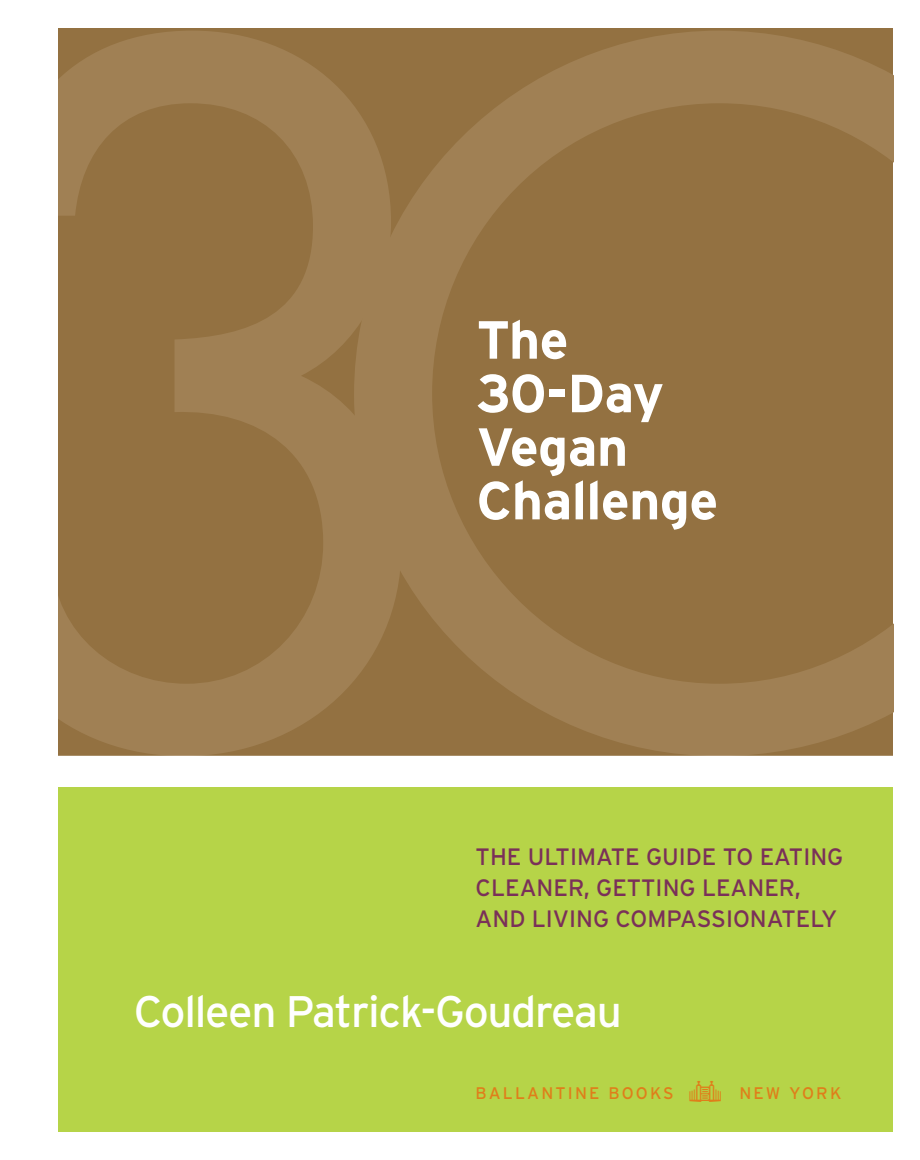
<style>
.page{position:relative;width:920px;height:1160px;background:#fff}
.page>*{position:absolute;margin:0;border:0;box-sizing:border-box;transform-origin:0 0}
.t1{font:700 53.55px/53.6px "Interstate";letter-spacing:-.01em;color:#fff}
.t2{font:44.1px "Interstate";letter-spacing:-.03em;color:#fff}
.t3{font:23.62px/31px "Interstate";color:#7a3059}
.t4{font:16.8px "Interstate";letter-spacing:.13em;color:#df7e1a}
.s1{font-family:"BB Logo";font-size:26.43px}
</style>
<div class="page">
<div style="left:58px;top:31px;width:835px;height:725px;background:#937141"></div>
<div style="left:58px;top:786px;width:835px;height:345px;background:#b6d448"></div>
<div style="left:39px;top:755px;width:881px;height:30px;background:#fff"></div>
<p class="t1" style="left:476px;top:317px;width:243px">The<br>30-Day<br>Vegan<br>Challenge</p>
<p class="t3" style="left:476px;top:842px;width:369px">THE ULTIMATE GUIDE TO EATING<br>CLEANER, GETTING LEANER,<br>AND LIVING COMPASSIONATELY</p>
<p class="t2" style="left:134px;top:994px;width:490px">Colleen Patrick-Goudreau</p>
<p class="t4" style="left:476px;top:1086px;width:367px">BALLANTINE BOOKS <span class="s1">T</span> NEW YORK</p>
</div>
